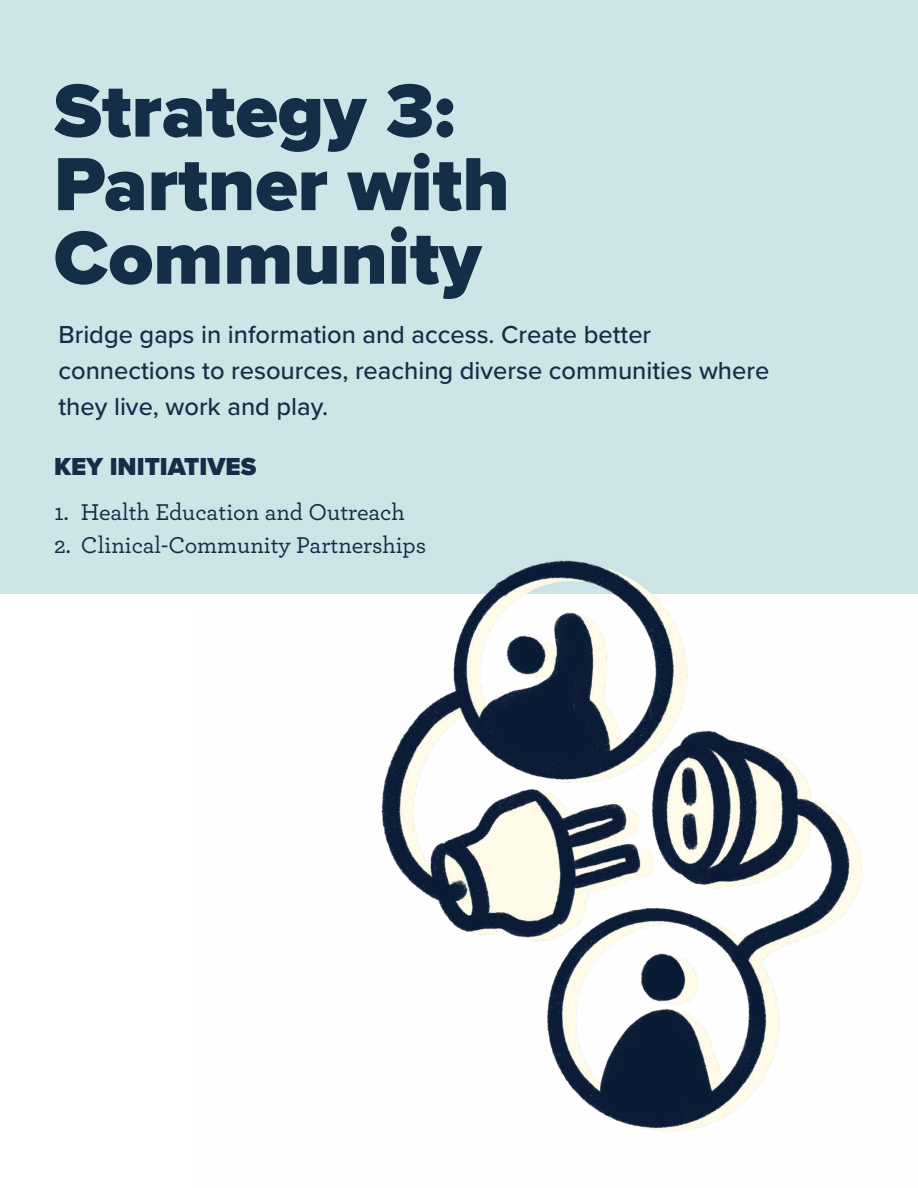
<style>
.page{position:relative;width:918px;height:1188px;background:#fff}
.page>*{position:absolute;margin:0;border:0;box-sizing:border-box;transform-origin:0 0}
.t1{font:900 78px/73.5px "Proxima Nova";color:#152e47}
.t2{font:500 25.5px/36px "Proxima Nova";color:#152e47}
.t3{font:900 25.5px "Proxima Nova";color:#152e47}
.t4{font:500 24px "Archer";color:#152e47}
</style>
<div class="page">
<div style="left:0;top:0;width:918px;height:594px;background:#cee5e7"></div>
<img style="left:381px;top:560px;width:482px;height:572px">
<h1 class="t1" style="left:54px;top:73px;width:457px">Strategy 3:<br>Partner with<br>Community</h1>
<p class="t2" style="left:58px;top:316px;width:712px">Bridge gaps in information and access. Create better connections to resources, reaching diverse communities where they live, work and play.</p>
<p class="t3" style="left:54px;top:447px;width:204px">KEY INITIATIVES</p>
<p class="t4" style="left:54px;top:494px;width:352px">1. Health Education and Outreach</p>
<p class="t4" style="left:54px;top:528px;width:374px">2. Clinical-Community Partnerships</p>
</div>
